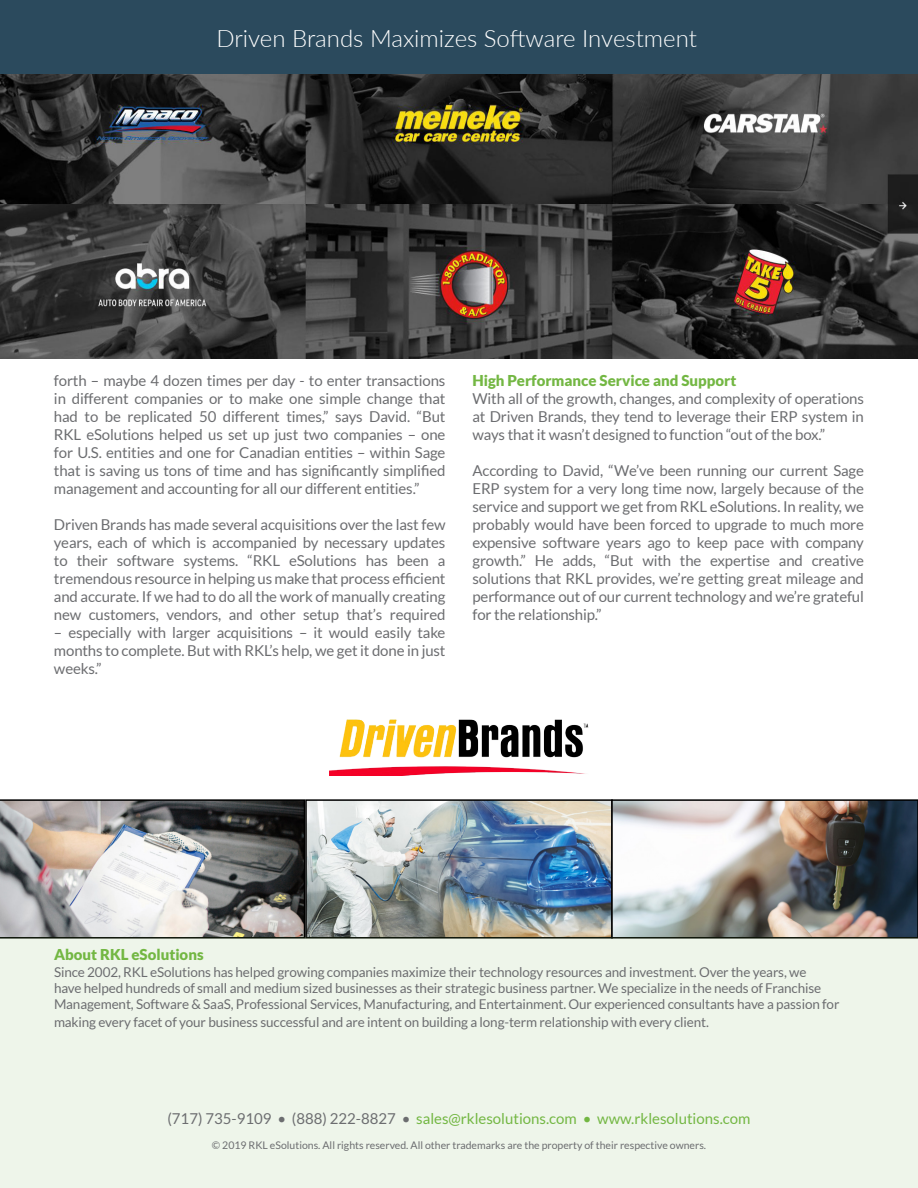
<style>
.page{position:relative;width:918px;height:1188px;background:#fff}
.page>*{position:absolute;margin:0;border:0;box-sizing:border-box;transform-origin:0 0}
.t1{font:300 24px "Lato";color:#fff}
.Main_Text{font:15px/18px "Lato";letter-spacing:-.01em;color:#6c6d70;text-align:justify}
.Main_Text-2{font:15px "Lato";color:#73b743}
.Main_Title{font:900 15px "Lato";color:#73b743}
.Main_Text-3{font:13.5px/16.2px "Lato";letter-spacing:-.01em;color:#6c6d70}
.Main_Text-4{font:10.5px "Lato";color:#6c6d70}
.s1{color:#6c6d70}
</style>
<div class="page">
<img style="left:330px;top:720px;width:258px;height:55px">
<svg style="left:0;top:799px;width:305px;height:139px;background:#9c9a98"></svg>
<img style="left:308px;top:802px;width:607px;height:134px">
<div style="left:305px;top:799px;width:308px;height:140px;border:2px solid #000"></div>
<div style="left:611px;top:799px;width:307px;height:140px;border:2px solid #000"></div>
<div style="left:0;top:938px;width:918px;height:250px;background:#eef5ea"></div>
<div style="left:0;top:0;width:918px;height:75px;background:#2b4a5d"></div>
<img style="left:0;top:75px;width:918px;height:283px">
<p class="t1" style="left:216px;top:22px;width:482px">Driven Brands Maximizes Software Investment</p>
<p class="Main_Text" style="left:54px;top:372px;width:393px">forth – maybe 4 dozen times per day - to enter transactions in different companies or to make one simple change that had to be replicated 50 different times,” says David. “But RKL eSolutions helped us set up just two companies – one for U.S. entities and one for Canadian entities – within Sage that is saving us tons of time and has significantly simplified management and accounting for all our different entities.”</p>
<p class="Main_Text" style="left:54px;top:516px;width:393px">Driven Brands has made several acquisitions over the last few years, each of which is accompanied by necessary updates to their software systems. “RKL eSolutions has been a tremendous resource in helping us make that process efficient and accurate. If we had to do all the work of manually creating new customers, vendors, and other setup that’s required</p>
<p class="Main_Text" style="left:54px;top:624px;width:393px">– especially with larger acquisitions – it would easily take months to complete. But with RKL’s help, we get it done in just weeks.”</p>
<p class="Main_Title" style="left:472px;top:372px;width:265px">High Performance Service and Support</p>
<p class="Main_Text" style="left:472px;top:390px;width:393px">With all of the growth, changes, and complexity of operations at Driven Brands, they tend to leverage their ERP system in ways that it wasn’t designed to function “out of the box.”</p>
<p class="Main_Text" style="left:472px;top:462px;width:393px">According to David, “We’ve been running our current Sage ERP system for a very long time now, largely because of the service and support we get from RKL eSolutions. In reality, we probably would have been forced to upgrade to much more expensive software years ago to keep pace with company growth.” He adds, “But with the expertise and creative solutions that RKL provides, we’re getting great mileage and performance out of our current technology and we’re grateful for the relationship.”</p>
<p class="Main_Title" style="left:54px;top:946px;width:151px">About RKL eSolutions</p>
<p class="Main_Text-3" style="left:54px;top:963px;width:787px">Since 2002, RKL eSolutions has helped growing companies maximize their technology resources and investment. Over the years, we<br>have helped hundreds of small and medium sized businesses as their strategic business partner. We specialize in the needs of Franchise<br>Management, Software &amp; SaaS, Professional Services, Manufacturing, and Entertainment. Our experienced consultants have a passion for</p>
<p class="Main_Text-3" style="left:54px;top:1014px;width:657px">making every facet of your business successful and are intent on building a long-term relationship with every client.</p>
<p class="Main_Text-2" style="left:167px;top:1111px;width:585px"><span class="s1">(717) 735-9109 • (888) 222-8827 •</span> sales@rklesolutions.com • www.rklesolutions.com</p>
<p class="Main_Text-4" style="left:212px;top:1139px;width:496px">© 2019 RKL eSolutions. All rights reserved. All other trademarks are the property of their respective owners.</p>
</div>
